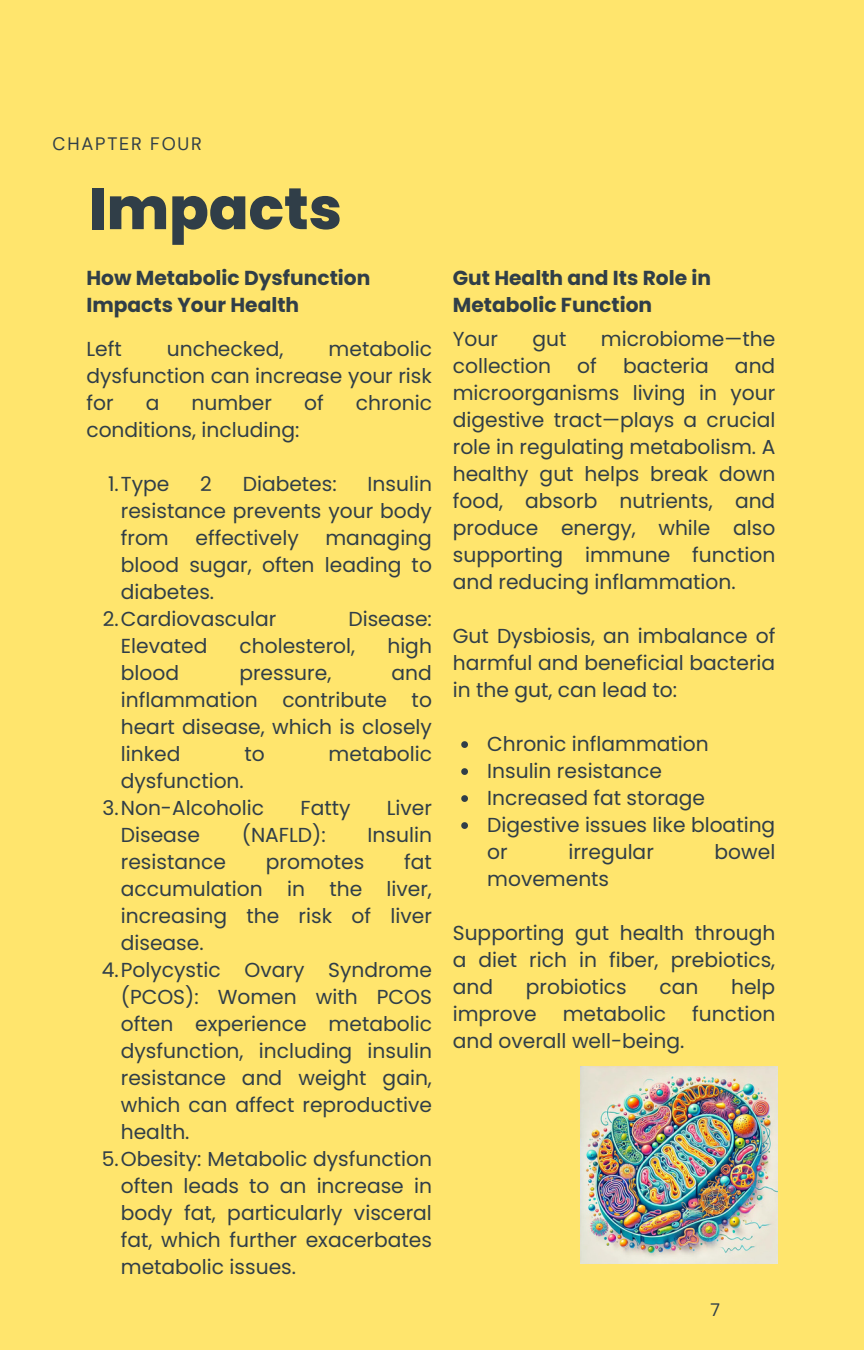
<style>
.page{position:relative;width:864px;height:1350px;background:#ffe56d}
.page>*{position:absolute;margin:0;border:0;box-sizing:border-box;transform-origin:0 0}
.t1{font:800 58.5px "Poppins";color:#303e48}
.t2{font:20.25px/27px "Poppins";color:#303e48;text-align:justify}
.t3{font:700 20.25px/27px "Poppins";color:#303e48}
.t4{font:18px "DM Sans";letter-spacing:.1em;color:#303e48}
</style>
<div class="page">
<img style="left:580px;top:1066px;width:197px;height:197px">
<svg style="left:461px;top:741px;width:7px;height:7px"></svg>
<svg style="left:461px;top:768px;width:7px;height:7px"></svg>
<svg style="left:461px;top:795px;width:7px;height:7px"></svg>
<svg style="left:461px;top:822px;width:7px;height:7px"></svg>
<p class="t4" style="left:53px;top:132px;width:151px">CHAPTER FOUR</p>
<h3 class="t1" style="left:89px;top:168px;width:255px">Impacts</h3>
<h1 class="t3" style="left:86px;top:264px;width:286px">How Metabolic Dysfunction<br>Impacts Your Health</h1>
<h2 class="t3" style="left:453px;top:264px;width:260px">Gut Health and Its Role in<br>Metabolic Function</h2>
<h3 class="t2" style="left:453px;top:326px;width:47px">Your</h3>
<h3 class="t2" style="left:532px;top:326px;width:36px">gut</h3>
<h3 class="t2" style="left:601px;top:326px;width:176px">microbiome—the</h3>
<h3 class="t2" style="left:453px;top:353px;width:100px">collection</h3>
<h3 class="t2" style="left:577px;top:353px;width:21px">of</h3>
<h3 class="t2" style="left:623px;top:353px;width:87px">bacteria</h3>
<h3 class="t2" style="left:86px;top:336px;width:37px">Left</h3>
<h3 class="t2" style="left:167px;top:336px;width:118px">unchecked,</h3>
<h3 class="t2" style="left:86px;top:336px;width:347px;text-indent:242px">metabolic dysfunction can increase your risk for</h3>
<h3 class="t2" style="left:453px;top:353px;width:324px;text-indent:282px">and microorganisms living in your digestive tract—plays a crucial role in regulating metabolism. A healthy gut helps break down food, absorb nutrients, and produce energy, while also supporting immune function and reducing inflammation.</h3>
<p class="t2" style="left:453px;top:623px;width:324px">Gut Dysbiosis, an imbalance of harmful and beneficial bacteria in the gut, can lead to:</p>
<p class="t2" style="left:487px;top:731px;width:223px">Chronic inflammation</p>
<p class="t2" style="left:487px;top:758px;width:176px">Insulin resistance</p>
<p class="t2" style="left:487px;top:785px;width:219px">Increased fat storage</p>
<p class="t2" style="left:487px;top:812px;width:290px">Digestive issues like bloating or</p>
<h3 class="t2" style="left:146px;top:390px;width:15px">a</h3>
<h3 class="t2" style="left:192px;top:390px;width:82px">number</h3>
<h3 class="t2" style="left:304px;top:390px;width:21px">of</h3>
<h3 class="t2" style="left:356px;top:390px;width:77px">chronic</h3>
<h3 class="t2" style="left:86px;top:417px;width:214px">conditions, including:</h3>
<h3 class="t2" style="left:108px;top:471px;width:63px">1.Type</h3>
<h3 class="t2" style="left:200px;top:471px;width:13px">2</h3>
<h3 class="t2" style="left:243px;top:471px;width:96px">Diabetes:</h3>
<h3 class="t2" style="left:121px;top:471px;width:313px;text-indent:247px">Insulin resistance prevents your body from</h3>
<h3 class="t2" style="left:195px;top:525px;width:105px">effectively</h3>
<h3 class="t2" style="left:121px;top:525px;width:313px;text-indent:205px">managing blood sugar, often leading to diabetes.</h3>
<p class="t2" style="left:103px;top:606px;width:175px">2.Cardiovascular</p>
<p class="t2" style="left:348px;top:606px;width:85px">Disease:</p>
<p class="t2" style="left:121px;top:633px;width:88px">Elevated</p>
<p class="t2" style="left:240px;top:633px;width:117px">cholesterol,</p>
<p class="t2" style="left:387px;top:633px;width:46px">high</p>
<p class="t2" style="left:121px;top:660px;width:60px">blood</p>
<p class="t2" style="left:239px;top:660px;width:94px">pressure,</p>
<p class="t2" style="left:121px;top:660px;width:313px;text-indent:271px">and inflammation contribute to heart disease, which is closely linked</p>
<p class="t2" style="left:244px;top:741px;width:22px">to</p>
<p class="t2" style="left:329px;top:741px;width:105px">metabolic</p>
<p class="t2" style="left:121px;top:768px;width:125px">dysfunction.</p>
<p class="t2" style="left:103px;top:795px;width:163px">3.Non-Alcoholic</p>
<p class="t2" style="left:300px;top:795px;width:52px">Fatty</p>
<p class="t2" style="left:387px;top:795px;width:47px">Liver</p>
<p class="t2" style="left:121px;top:822px;width:81px">Disease</p>
<p class="t2" style="left:242px;top:822px;width:85px">(NAFLD):</p>
<p class="t2" style="left:368px;top:822px;width:66px">Insulin</p>
<p class="t2" style="left:121px;top:849px;width:107px">resistance</p>
<p class="t2" style="left:266px;top:849px;width:100px">promotes</p>
<p class="t2" style="left:568px;top:839px;width:87px">irregular</p>
<p class="t2" style="left:715px;top:839px;width:62px">bowel</p>
<p class="t2" style="left:487px;top:866px;width:124px">movements</p>
<h2 class="t2" style="left:453px;top:920px;width:324px">Supporting gut health through a diet rich in fiber, prebiotics, and</h2>
<p class="t2" style="left:121px;top:849px;width:313px;text-indent:283px">fat accumulation in the liver, increasing the risk of liver disease.</p>
<p class="t2" style="left:121px;top:957px;width:313px;text-indent:-19px">4.Polycystic Ovary Syndrome (PCOS): Women with PCOS often experience metabolic dysfunction, including insulin resistance and weight gain, which can affect reproductive health.</p>
<p class="t2" style="left:121px;top:1146px;width:313px;text-indent:-19px">5.Obesity: Metabolic dysfunction often leads to an increase in body fat, particularly visceral fat, which further exacerbates metabolic issues.</p>
<h2 class="t2" style="left:526px;top:974px;width:103px">probiotics</h2>
<h2 class="t2" style="left:660px;top:974px;width:40px">can</h2>
<h2 class="t2" style="left:731px;top:974px;width:46px">help</h2>
<h2 class="t2" style="left:453px;top:1001px;width:85px">improve</h2>
<h2 class="t2" style="left:563px;top:1001px;width:105px">metabolic</h2>
<h2 class="t2" style="left:692px;top:1001px;width:85px">function</h2>
<h2 class="t2" style="left:453px;top:1028px;width:233px">and overall well-being.</h2>
<p class="t4" style="left:710px;top:1299px;width:11px">7</p>
</div>
